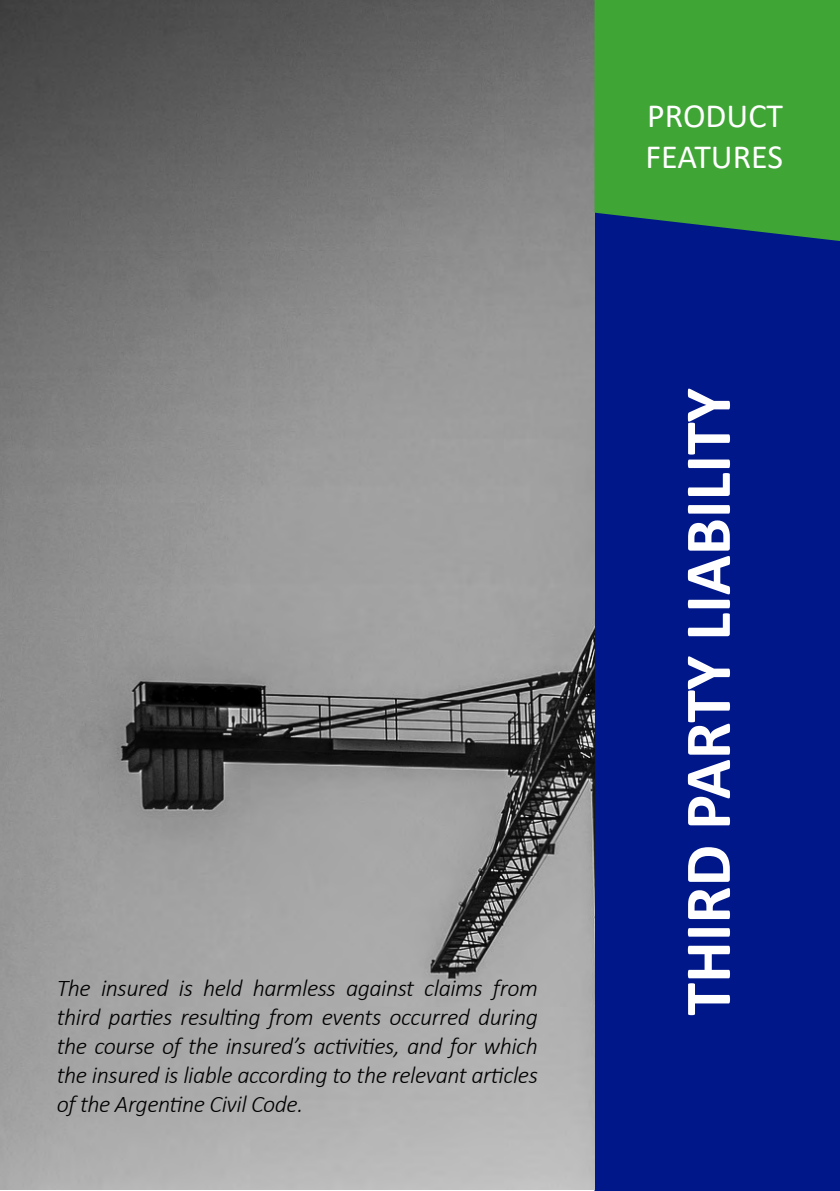
<style>
.page{position:relative;width:840px;height:1191px;background:#fff}
.page>*{position:absolute;margin:0;border:0;box-sizing:border-box;transform-origin:0 0}
.t1{font:700 66px "Calibri";color:#fff}
.t2{font:34px/40.8px "Calibri";color:#fff}
.t3{font:italic 300 24px/28.8px "Calibri";letter-spacing:-.02em;color:#000;text-align:justify}
</style>
<div class="page">
<div style="left:595px;top:1px;width:243px;height:1189px;background:#001789"></div>
<div style="left:594px;top:0;width:245px;height:1191px;border:2px solid #001789"></div>
<img style="left:0;top:0;width:594px;height:1190px">
<svg style="left:594px;top:0;width:245px;height:241px;background:#3c9c3b"></svg>
<p class="t3" style="left:57px;top:973px;width:482px">The insured is held harmless against claims from third parties resulting from events occurred during the course of the insured’s activities, and for which the insured is liable according to the relevant articles of the Argentine Civil Code.</p>
<h2 class="t2" style="left:645px;top:94px;width:139px">PRODUCT<br>FEATURES</h2>
<h1 class="t1" style="left:660px;top:1015px;width:629px;rotate:-90deg">THIRD PARTY LIABILITY</h1>
</div>
